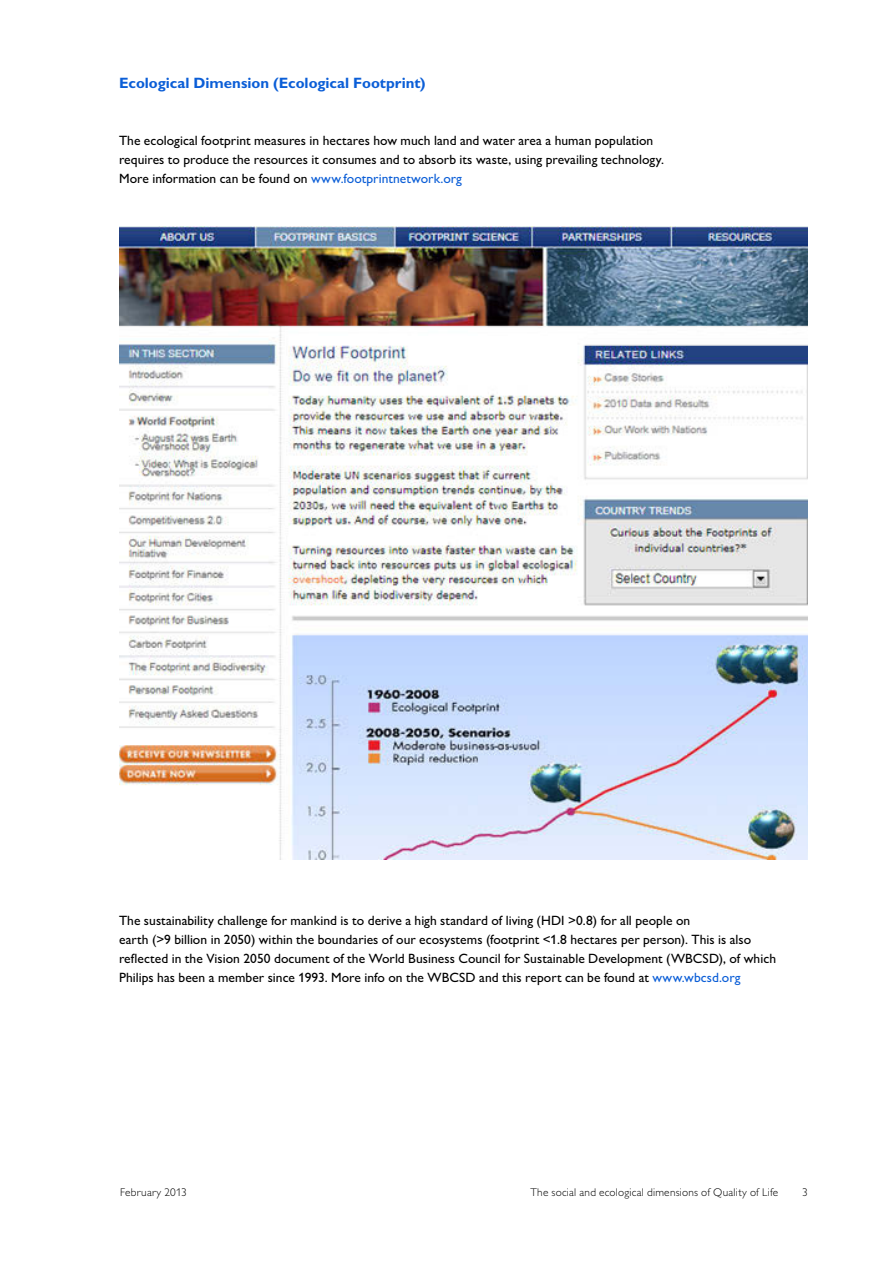
<style>
.page{position:relative;width:893px;height:1263px;background:#fff}
.page>*{position:absolute;margin:0;border:0;box-sizing:border-box;transform-origin:0 0}
.t1{font:700 15px "Gill Sans Alt One WGL";color:#0b5ed7}
.t2{font:13.5px/18.9px "Gill Sans Alt One WGL";letter-spacing:.005em;color:#000}
.t3{font:11.25px "Gill Sans Alt One WGL Light";letter-spacing:.02em;color:#000}
.s1{color:#0b5ed7}
</style>
<div class="page">
<img style="left:119px;top:227px;width:689px;height:632px">
<p class="t1" style="left:119px;top:73px;width:308px">Ecological Dimension (Ecological Footprint)</p>
<p class="t2" style="left:119px;top:131px;width:546px">The ecological footprint measures in hectares how much land and water area a human population requires to produce the resources it consumes and to absorb its waste, using prevailing technology.<br>More information can be found on <span class="s1">www.footprintnetwork.org</span></p>
<p class="t2" style="left:119px;top:911px;width:658px">The sustainability challenge for mankind is to derive a high standard of living (HDI &gt;0.8) for all people on<br>earth (&gt;9 billion in 2050) within the boundaries of our ecosystems (footprint &lt;1.8 hectares per person). This is also reflected in the Vision 2050 document of the World Business Council for Sustainable Development (WBCSD), of which Philips has been a member since 1993. More info on the WBCSD and this report can be found at <span class="s1">www.wbcsd.org</span></p>
<p class="t3" style="left:120px;top:1185px;width:68px">February 2013</p>
<p class="t3" style="left:530px;top:1185px;width:249px">The social and ecological dimensions of Quality of Life</p>
<p class="t3" style="left:802px;top:1185px;width:7px">3</p>
</div>
